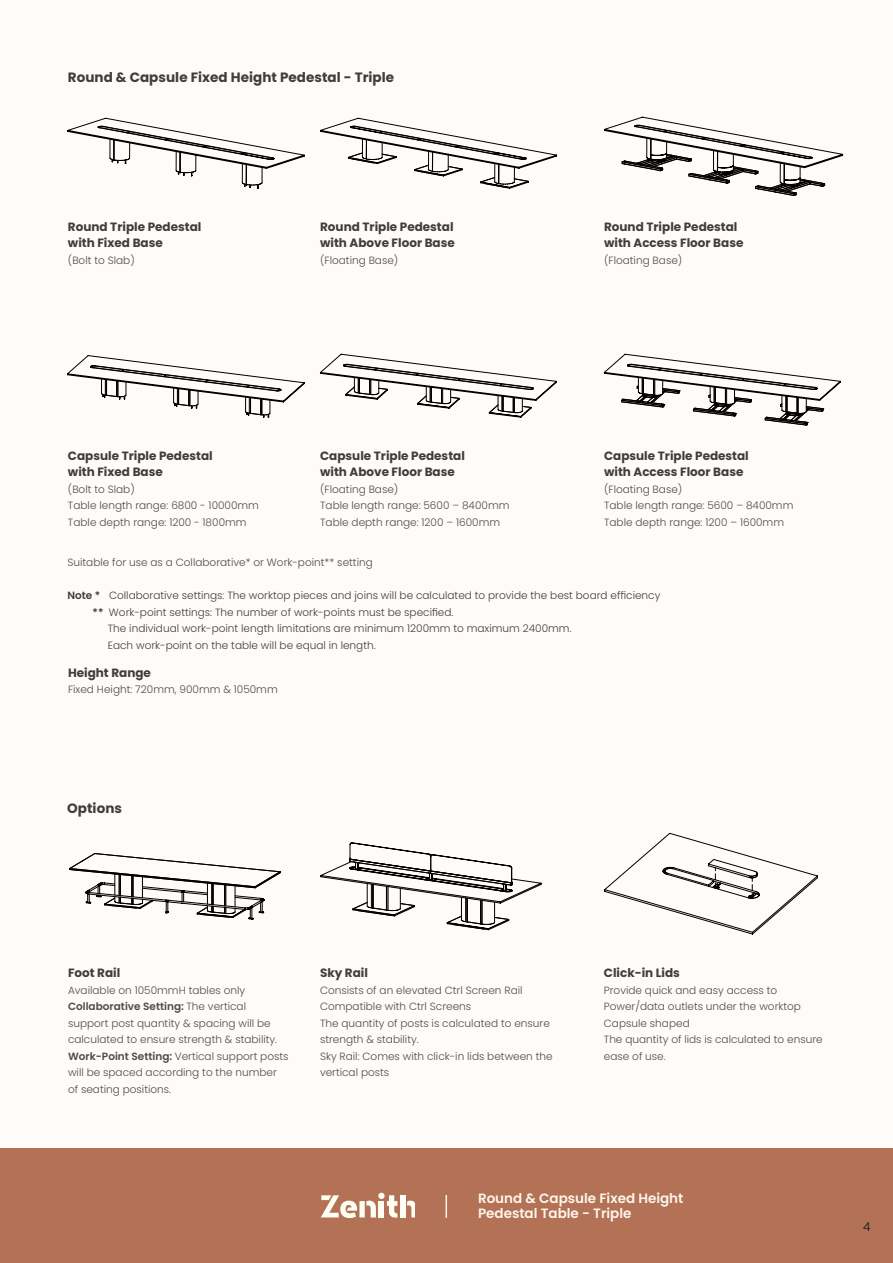
<style>
.page{position:relative;width:893px;height:1263px;background:#fffbf8}
.page>*{position:absolute;margin:0;border:0;box-sizing:border-box;transform-origin:0 0}
.COPY{font:700 13.5px "Poppins";letter-spacing:.005em;color:#3e3e3f}
.PRODUCT_NAME_BOTTOM{font:600 13.5px/15px "Poppins";color:#fff5ed}
.COPY-2{font:700 12px/16.5px "Poppins";color:#3e3e3f}
.t1{font:300 12px "Poppins";color:#312f30}
.t2{font:300 10.5px/16.5px "Poppins";color:#4b4c4d}
.t3{font:300 10.5px/16.5px "Poppins";color:#3e3e3f}
.s1{font-weight:600}
</style>
<div class="page">
<div style="left:0;top:1148px;width:893px;height:115px;background:#b37256"></div>
<svg style="left:446px;top:1195px;width:1px;height:23px"></svg>
<div style="left:379px;top:1201px;width:5px;height:16px;background:#fffef4"></div>
<div style="left:378px;top:1193px;width:7px;height:6px;background:#fffef4;border-radius:50%"></div>
<svg style="left:387px;top:1195px;width:10px;height:23px"></svg>
<div style="left:400px;top:1195px;width:5px;height:22px;background:#fffef4"></div>
<svg style="left:407px;top:1200px;width:8px;height:17px"></svg>
<svg style="left:321px;top:1195px;width:55px;height:23px"></svg>
<svg style="left:67px;top:118px;width:238px;height:71px"></svg>
<svg style="left:320px;top:118px;width:237px;height:71px"></svg>
<svg style="left:604px;top:117px;width:239px;height:79px"></svg>
<svg style="left:67px;top:355px;width:238px;height:63px"></svg>
<svg style="left:320px;top:354px;width:237px;height:64px"></svg>
<svg style="left:604px;top:354px;width:237px;height:72px"></svg>
<svg style="left:69px;top:853px;width:212px;height:67px"></svg>
<svg style="left:320px;top:842px;width:221px;height:88px"></svg>
<svg style="left:604px;top:833px;width:214px;height:102px"></svg>
<p class="COPY" style="left:68px;top:69px;width:328px">Round &amp; Capsule Fixed Height Pedestal - Triple</p>
<p class="COPY-2" style="left:68px;top:218px;width:135px">Round Triple Pedestal with Fixed Base</p>
<p class="t2" style="left:68px;top:252px;width:68px">(Bolt to Slab)</p>
<p class="COPY-2" style="left:320px;top:218px;width:135px">Round Triple Pedestal</p>
<p class="COPY-2" style="left:320px;top:235px;width:136px">with Above Floor Base</p>
<p class="t2" style="left:320px;top:252px;width:80px">(Floating Base)</p>
<p class="COPY-2" style="left:604px;top:218px;width:135px">Round Triple Pedestal</p>
<p class="COPY-2" style="left:604px;top:235px;width:141px">with Access Floor Base</p>
<p class="t2" style="left:604px;top:252px;width:80px">(Floating Base)</p>
<p class="COPY-2" style="left:68px;top:447px;width:146px">Capsule Triple Pedestal with Fixed Base</p>
<p class="t2" style="left:68px;top:481px;width:68px">(Bolt to Slab)</p>
<p class="t2" style="left:68px;top:497px;width:193px">Table length range: 6800 - 10000mm</p>
<p class="t2" style="left:68px;top:514px;width:180px">Table depth range: 1200 - 1800mm</p>
<p class="COPY-2" style="left:320px;top:447px;width:146px">Capsule Triple Pedestal</p>
<p class="COPY-2" style="left:320px;top:464px;width:136px">with Above Floor Base</p>
<p class="t2" style="left:320px;top:481px;width:80px">(Floating Base)</p>
<p class="t2" style="left:320px;top:497px;width:191px">Table length range: 5600 – 8400mm</p>
<p class="t2" style="left:320px;top:514px;width:182px">Table depth range: 1200 – 1600mm</p>
<p class="COPY-2" style="left:604px;top:447px;width:146px">Capsule Triple Pedestal</p>
<p class="COPY-2" style="left:604px;top:464px;width:141px">with Access Floor Base</p>
<p class="t2" style="left:604px;top:481px;width:80px">(Floating Base)</p>
<p class="t2" style="left:604px;top:497px;width:191px">Table length range: 5600 – 8400mm</p>
<p class="t2" style="left:604px;top:514px;width:182px">Table depth range: 1200 – 1600mm</p>
<p class="t2" style="left:68px;top:554px;width:307px">Suitable for use as a Collaborative* or Work-point** setting</p>
<p class="t3" style="left:68px;top:587px;width:594px"><span class="s1">Note *</span> Collaborative settings: The worktop pieces and joins will be calculated to provide the best board efficiency</p>
<p class="t3" style="left:93px;top:604px;width:362px"><span class="s1">**</span> Work-point settings: The number of work-points must be specified.</p>
<p class="t3" style="left:108px;top:620px;width:465px">The individual work-point length limitations are minimum 1200mm to maximum 2400mm.<br>Each work-point on the table will be equal in length.</p>
<p class="COPY-2" style="left:68px;top:664px;width:84px">Height Range</p>
<p class="t2" style="left:68px;top:681px;width:211px">Fixed Height: 720mm, 900mm &amp; 1050mm</p>
<p class="COPY" style="left:67px;top:800px;width:56px">Options</p>
<p class="COPY-2" style="left:68px;top:965px;width:54px">Foot Rail</p>
<p class="t2" style="left:68px;top:982px;width:211px">Available on 1050mmH tables only <span class="s1">Collaborative Setting:</span> The vertical support post quantity &amp; spacing will be calculated to ensure strength &amp; stability.</p>
<p class="t2" style="left:68px;top:1048px;width:222px"><span class="s1">Work-Point Setting:</span> Vertical support posts will be spaced according to the number of seating positions.</p>
<p class="COPY-2" style="left:320px;top:965px;width:49px">Sky Rail</p>
<p class="t2" style="left:320px;top:982px;width:204px">Consists of an elevated Ctrl Screen Rail<br>Compatible with Ctrl Screens</p>
<p class="t2" style="left:320px;top:1015px;width:231px">The quantity of posts is calculated to ensure strength &amp; stability.</p>
<p class="t2" style="left:320px;top:1048px;width:234px">Sky Rail: Comes with click-in lids between the vertical posts</p>
<p class="COPY-2" style="left:604px;top:965px;width:78px">Click-in Lids</p>
<p class="t2" style="left:604px;top:982px;width:199px">Provide quick and easy access to<br>Power/data outlets under the worktop<br>Capsule shaped</p>
<p class="t2" style="left:604px;top:1031px;width:220px">The quantity of lids is calculated to ensure ease of use.</p>
<p class="PRODUCT_NAME_BOTTOM" style="left:478px;top:1191px;width:207px">Round &amp; Capsule Fixed Height<br>Pedestal Table - Triple</p>
<p class="t1" style="left:863px;top:1220px;width:9px">4</p>
</div>
